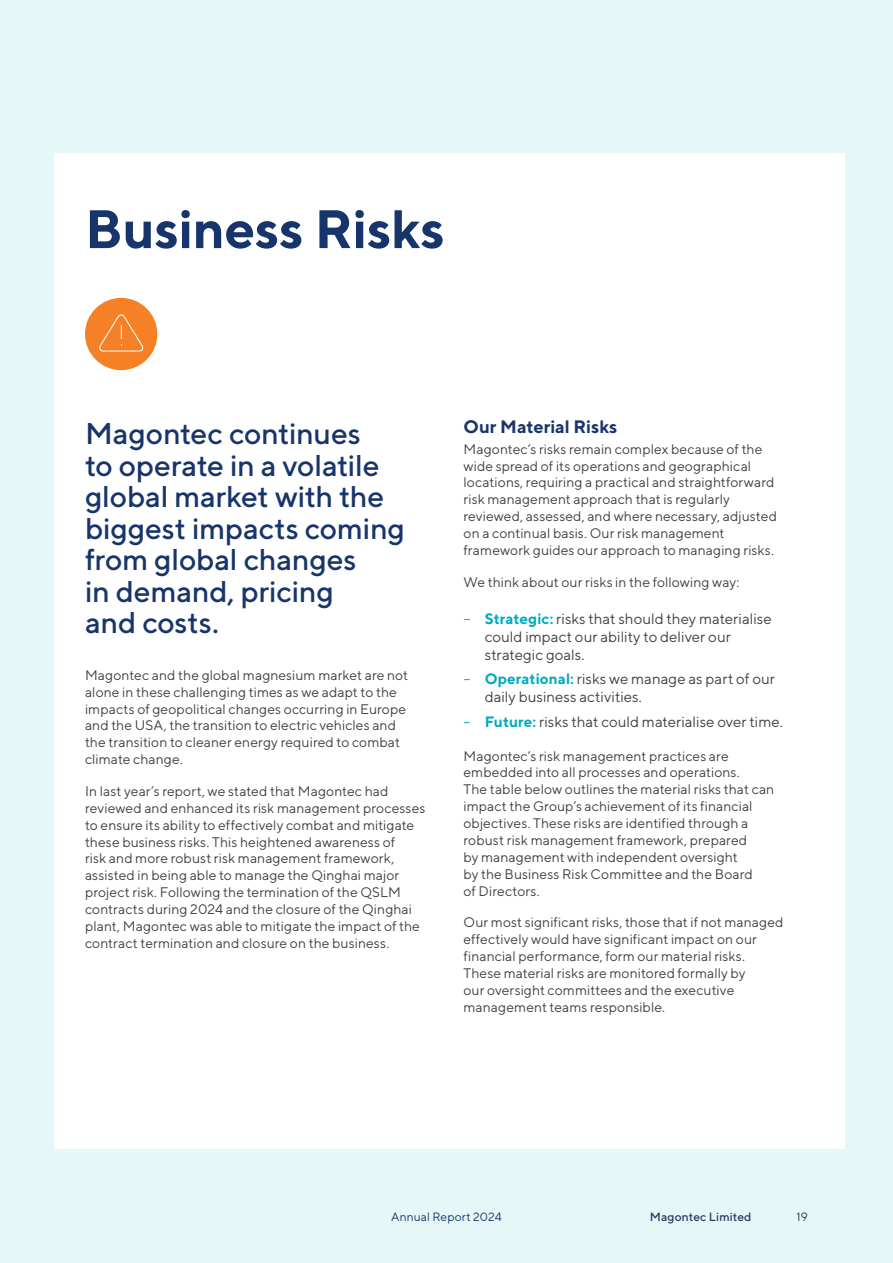
<style>
.page{position:relative;width:893px;height:1263px;background:#e6f7f8}
.page>*{position:absolute;margin:0;border:0;box-sizing:border-box;transform-origin:0 0}
.t1{font:700 54px "TT Norms";letter-spacing:-.01em;color:#18356b}
.t2{font:500 30px/31.5px "TT Norms";letter-spacing:-.005em;color:#18356b}
.t3{font:700 18px "TT Norms";color:#18356b}
.t4{font:15px/18px "TT Norms";color:#414042}
.t5{font:13.8px/16.8px "TT Norms";letter-spacing:.005em;color:#414042}
.t6{font:12px "TT Norms";letter-spacing:.01em;color:#18356b}
.t7{font:500 12px "TT Norms";letter-spacing:.015em;color:#2c3760}
.t8{font:12px "TT Norms";color:#2c3760}
.s1{color:#00abbd}
.s2{font-weight:700;color:#00abbd}
</style>
<div class="page">
<div style="left:54px;top:154px;width:791px;height:995px;background:#fff"></div>
<div style="left:85px;top:298px;width:72px;height:72px;background:#f58025;border-radius:50%"></div>
<svg style="left:99px;top:314px;width:45px;height:38px"></svg>
<h1 class="t1" style="left:85px;top:195px;width:361px">Business Risks</h1>
<h2 class="t2" style="left:85px;top:417px;width:321px">Magontec continues<br>to operate in a volatile global market with the biggest impacts coming from global changes<br>in demand, pricing<br>and costs.</h2>
<p class="t5" style="left:85px;top:666px;width:325px">Magontec and the global magnesium market are not alone in these challenging times as we adapt to the impacts of geopolitical changes occurring in Europe and the USA, the transition to electric vehicles and the transition to cleaner energy required to combat climate change.</p>
<p class="t5" style="left:85px;top:782px;width:342px">In last year’s report, we stated that Magontec had reviewed and enhanced its risk management processes to ensure its ability to effectively combat and mitigate these business risks. This heightened awareness of<br>risk and more robust risk management framework, assisted in being able to manage the Qinghai major project risk. Following the termination of the QSLM contracts during 2024 and the closure of the Qinghai plant, Magontec was able to mitigate the impact of the contract termination and closure on the business.</p>
<h3 class="t3" style="left:463px;top:415px;width:155px">Our Material Risks</h3>
<p class="t5" style="left:463px;top:440px;width:315px">Magontec’s risks remain complex because of the wide spread of its operations and geographical locations, requiring a practical and straightforward risk management approach that is regularly reviewed, assessed, and where necessary, adjusted on a continual basis. Our risk management framework guides our approach to managing risks.</p>
<p class="t5" style="left:463px;top:573px;width:278px">We think about our risks in the following way:</p>
<p class="t4" style="left:485px;top:609px;width:288px;text-indent:-21px"><span class="s1">–</span> <span class="s2">Strategic:</span> risks that should they materialise could impact our ability to deliver our strategic goals.</p>
<p class="t4" style="left:485px;top:670px;width:292px;text-indent:-21px"><span class="s1">–</span> <span class="s2">Operational:</span> risks we manage as part of our daily business activities.</p>
<p class="t4" style="left:463px;top:712px;width:321px"><span class="s1">–</span> <span class="s2">Future:</span> risks that could materialise over time.</p>
<p class="t5" style="left:463px;top:747px;width:312px">Magontec’s risk management practices are embedded into all processes and operations.<br>The table below outlines the material risks that can impact the Group’s achievement of its financial objectives. These risks are identified through a robust risk management framework, prepared<br>by management with independent oversight<br>by the Business Risk Committee and the Board<br>of Directors.</p>
<p class="t5" style="left:463px;top:914px;width:322px">Our most significant risks, those that if not managed effectively would have significant impact on our financial performance, form our material risks.<br>These material risks are monitored formally by<br>our oversight committees and the executive management teams responsible.</p>
<p class="t6" style="left:391px;top:1210px;width:112px">Annual Report 2024</p>
<p class="t7" style="left:650px;top:1210px;width:103px">Magontec Limited</p>
<p class="t8" style="left:796px;top:1210px;width:13px">19</p>
</div>
